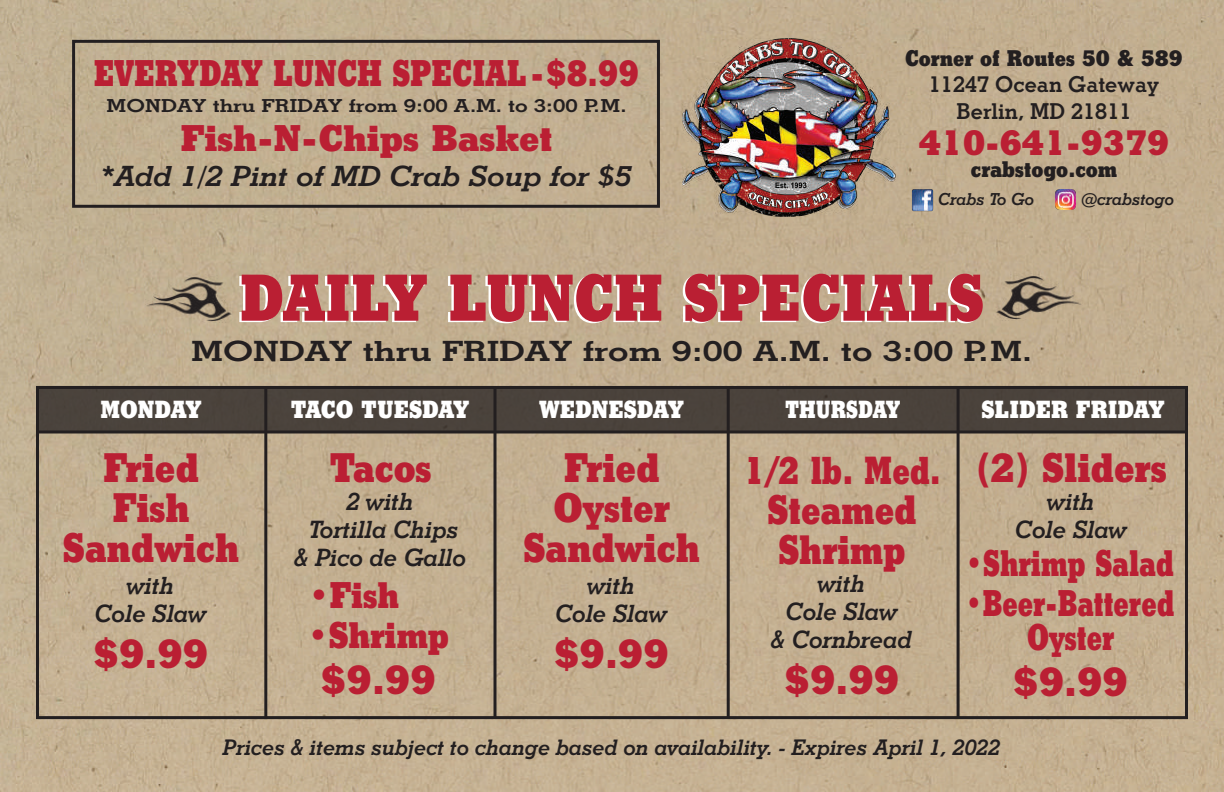
<style>
.page{position:relative;width:1224px;height:792px;background:#fff}
.page>*{position:absolute;margin:0;border:0;box-sizing:border-box;transform-origin:0 0}
.t1{font:800 64px "Stymie BT";color:#ba1f33}
.t2{font:800 40px/40px "Stymie BT";color:#ba1f33;text-align:center}
.t3{font:800 40px/40px "Stymie BT";color:#ba1f33;scale:.95 1}
.t4{font:800 38px "Stymie BT";color:#ba1f33;scale:.9 1}
.t5{font:800 36px "Stymie BT";color:#ba1f33;scale:.9 1}
.t6{font:800 36px/34px "Stymie BT";color:#ba1f33;text-align:center;scale:.83 1}
.t7{font:800 36px "Stymie BT";color:#ba1f33;scale:1.1 1}
.t8{font:800 36px "Stymie BT";color:#ba1f33}
.t9{font:800 36px "Stymie BT";color:#ba1f33;scale:.85 1}
.t10{font:800 34.6px "Stymie BT";color:#ba1f33}
.t11{font:700 28px "Stymie BT";color:#231f20;scale:1.3 1}
.t12{font:italic 700 28px "Stymie BT";color:#231f20;scale:1.1 1}
.t13{font:italic 700 24px/28px "Stymie BT";color:#231f20;text-align:center}
.t14{font:800 24px "Stymie BT";color:#fff}
.t15{font:800 24px "Stymie BT";color:#fff;scale:.9 1}
.t16{font:800 22px "Stymie BT";color:#231f20}
.t17{font:700 22px/26.4px "Stymie BT";color:#231f20;text-align:center}
.t18{font:italic 700 21.6px "Stymie BT";color:#231f20}
.t19{font:700 18px "Stymie BT";color:#231f20;scale:1.25 1}
.t20{font:italic 700 16.6px "Stymie BT";color:#231f20}
</style>
<div class="page">
<img style="left:0;top:0;width:1224px;height:792px">
<div style="left:36px;top:386px;width:1152px;height:333px;border:3px solid #231f20"></div>
<img style="left:682px;top:38px;width:214px;height:179px">
<div style="left:72px;top:40px;width:588px;height:168px;border:3px solid #231f20"></div>
<img style="left:145px;top:275px;width:87px;height:47px">
<img style="left:995px;top:273px;width:87px;height:47px">
<img style="left:1055px;top:189px;width:21px;height:21px">
<img style="left:911px;top:189px;width:23px;height:22px">
<div style="left:36px;top:387px;width:1152px;height:45px;background:#4a433c"></div>
<hr style="left:264px;top:387px;width:3px;height:332px;background:#231f20">
<hr style="left:494px;top:387px;width:2px;height:331px;background:#231f20">
<hr style="left:727px;top:386px;width:3px;height:332px;background:#231f20">
<hr style="left:957px;top:386px;width:3px;height:332px;background:#231f20">
<svg style="left:36px;top:430px;width:1152px;height:4px;background:#3b3430"></svg>
<h3 class="t5" style="left:94px;top:61px;width:607px">EVERYDAY LUNCH SPECIAL-$8.99</h3>
<p class="t19" style="left:107px;top:99px;width:417px">MONDAY thru FRIDAY from 9:00 A.M. to 3:00 P.M.</p>
<h3 class="t7" style="left:181px;top:125px;width:340px">Fish-N-Chips Basket</h3>
<p class="t12" style="left:101px;top:166px;width:484px">*Add 1/2 Pint of MD Crab Soup for $5</p>
<p class="t16" style="left:905px;top:50px;width:279px">Corner of Routes 50 &amp; 589</p>
<p class="t17" style="left:929px;top:73px;width:232px">11247 Ocean Gateway<br>Berlin, MD 21811</p>
<h3 class="t10" style="left:919px;top:130px;width:252px">410-641-9379</h3>
<p class="t16" style="left:971px;top:161px;width:148px">crabstogo.com</p>
<p class="t20" style="left:939px;top:193px;width:97px">Crabs To Go</p>
<p class="t20" style="left:1081px;top:193px;width:95px">@crabstogo</p>
<h1 class="t1" style="left:240px;top:275px;width:746px">DAILY LUNCH SPECIALS</h1>
<p class="t11" style="left:191px;top:342px;width:648px">MONDAY thru FRIDAY from 9:00 A.M. to 3:00 P.M.</p>
<p class="t14" style="left:100px;top:401px;width:103px">MONDAY</p>
<p class="t14" style="left:291px;top:401px;width:180px">TACO TUESDAY</p>
<p class="t14" style="left:540px;top:401px;width:146px">WEDNESDAY</p>
<p class="t15" style="left:785px;top:401px;width:130px">THURSDAY</p>
<p class="t14" style="left:981px;top:401px;width:185px">SLIDER FRIDAY</p>
<h2 class="t2" style="left:330px;top:451px;width:104px">Tacos</h2>
<p class="t13" style="left:295px;top:489px;width:174px">2 with<br>Tortilla Chips<br>&amp; Pico de Gallo</p>
<h2 class="t2" style="left:976px;top:451px;width:192px">(2) Sliders</h2>
<p class="t13" style="left:1016px;top:489px;width:113px">with<br>Cole Slaw</p>
<h2 class="t2" style="left:63px;top:451px;width:178px">Fried<br>Fish<br>Sandwich</h2>
<p class="t13" style="left:95px;top:573px;width:113px">with<br>Cole Slaw</p>
<h2 class="t2" style="left:93px;top:637px;width:116px">$9.99</h2>
<h2 class="t2" style="left:523px;top:451px;width:178px">Fried<br>Oyster<br>Sandwich</h2>
<p class="t13" style="left:556px;top:573px;width:113px">with<br>Cole Slaw</p>
<h2 class="t2" style="left:554px;top:637px;width:116px">$9.99</h2>
<h3 class="t4" style="left:743px;top:457px;width:221px">1/2 lb. Med.</h3>
<h2 class="t3" style="left:768px;top:493px;width:158px">Steamed<br>Shrimp</h2>
<p class="t13" style="left:771px;top:571px;width:143px">with<br>Cole Slaw<br>&amp; Cornbread</p>
<h2 class="t2" style="left:784px;top:663px;width:117px">$9.99</h2>
<h3 class="t9" style="left:965px;top:551px;width:247px">•Shrimp Salad</h3>
<h3 class="t6" style="left:965px;top:590px;width:253px">•Beer-Battered<br>Oyster</h3>
<h2 class="t2" style="left:1013px;top:666px;width:116px">$9.99</h2>
<h3 class="t8" style="left:308px;top:582px;width:92px">•Fish</h3>
<h3 class="t8" style="left:308px;top:622px;width:143px">•Shrimp</h3>
<h2 class="t2" style="left:321px;top:663px;width:116px">$9.99</h2>
<p class="t18" style="left:223px;top:740px;width:779px">Prices &amp; items subject to change based on availability. - Expires April 1, 2022</p>
</div>
